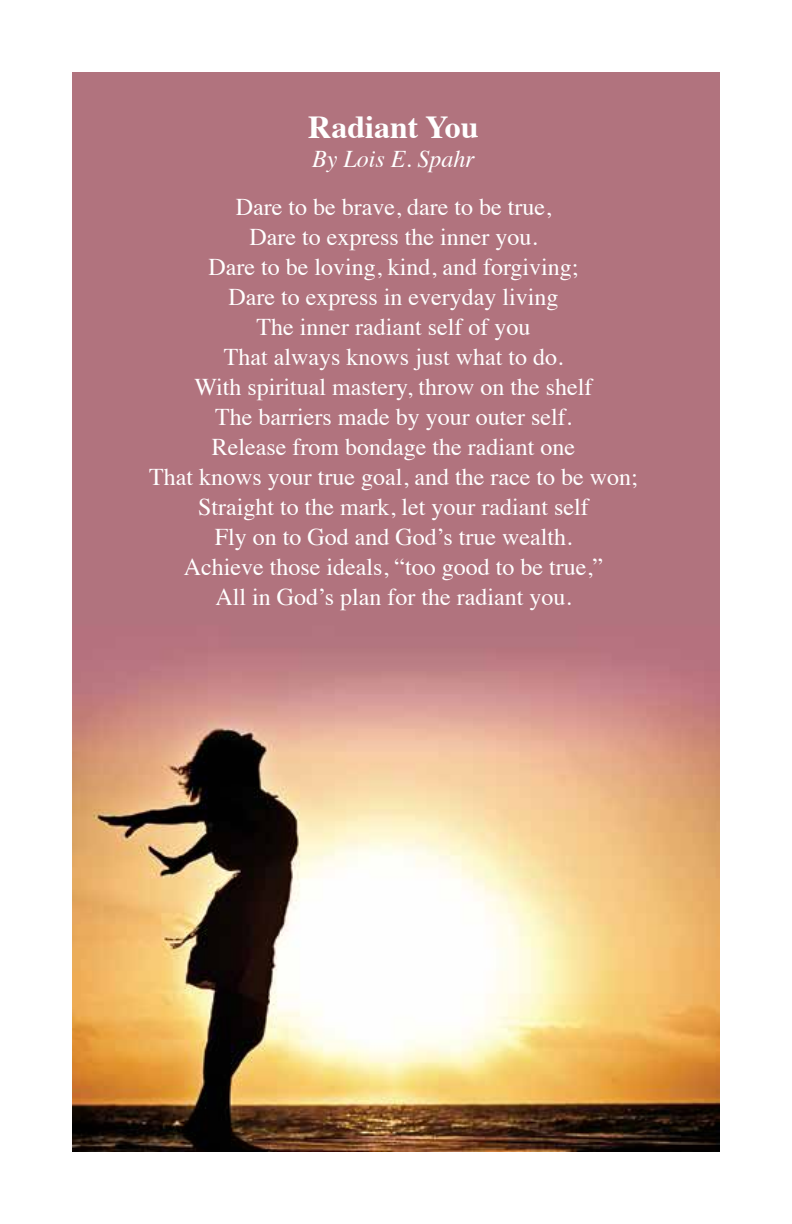
<style>
.page{position:relative;width:792px;height:1224px;background:#fff}
.page>*{position:absolute;margin:0;border:0;box-sizing:border-box;transform-origin:0 0}
.t1{font:700 32px "Times";color:#fff}
.t2{font:24px/30px "Times";color:#fff;text-align:center}
.t3{font:italic 24px "Times";color:#fff}
</style>
<div class="page">
<img style="left:72px;top:72px;width:648px;height:1080px">
<h1 class="t1" style="left:308px;top:97px;width:172px">Radiant You</h1>
<p class="t3" style="left:312px;top:138px;width:164px">By Lois E. Spahr</p>
<p class="t2" style="left:149px;top:190px;width:490px">Dare to be brave, dare to be true,<br>Dare to express the inner you.<br>Dare to be loving, kind, and forgiving;<br>Dare to express in everyday living<br>The inner radiant self of you<br>That always knows just what to do.<br>With spiritual mastery, throw on the shelf<br>The barriers made by your outer self.<br>Release from bondage the radiant one<br>That knows your true goal, and the race to be won; Straight to the mark, let your radiant self<br>Fly on to God and God’s true wealth.<br>Achieve those ideals, “too good to be true,”<br>All in God’s plan for the radiant you.</p>
</div>
